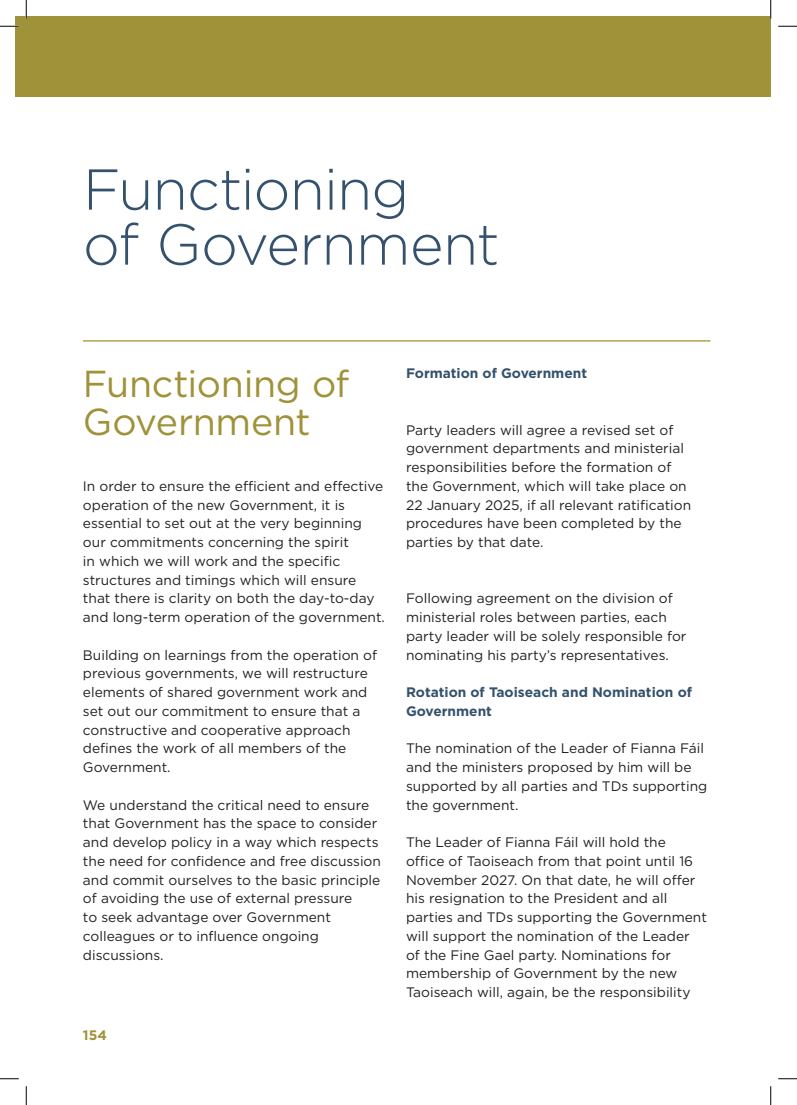
<style>
.page{position:relative;width:797px;height:1105px;background:#fff}
.page>*{position:absolute;margin:0;border:0;box-sizing:border-box;transform-origin:0 0}
.t1{font:300 57.5px/55px "Gotham";letter-spacing:-.015em;color:#34516d}
.H2_Gold{font:37.5px/37.5px "Gotham";letter-spacing:-.01em;color:#9f9239}
.Bullets_Gold{font:13.75px/18.8px "Gotham";color:#231f20}
.H3_Gold{font:13.75px/18.8px "Gotham";color:#231f20}
.Bullet_Header{font:700 13.75px/18.8px "Gotham";color:#34516d}
.t2{font:700 13.75px "Gotham";color:#9f9239}
</style>
<div class="page">
<hr style="left:83px;top:340px;width:627px;height:1px;background:#9f9239">
<div style="left:16px;top:16px;width:754px;height:81px;background:#9f9239"></div>
<svg style="left:0;top:25px;width:19px;height:2px"></svg>
<svg style="left:778px;top:25px;width:19px;height:2px"></svg>
<svg style="left:0;top:1078px;width:19px;height:1px"></svg>
<svg style="left:778px;top:1078px;width:19px;height:1px"></svg>
<svg style="left:25px;top:0;width:2px;height:19px"></svg>
<svg style="left:25px;top:1086px;width:2px;height:19px"></svg>
<svg style="left:770px;top:0;width:1px;height:19px"></svg>
<svg style="left:770px;top:1086px;width:1px;height:19px"></svg>
<h1 class="t1" style="left:83px;top:160px;width:418px">Functioning<br>of Government</h1>
<p class="H2_Gold" style="left:83px;top:364px;width:268px">Functioning of<br>Government</p>
<p class="Bullets_Gold" style="left:83px;top:476px;width:303px">In order to ensure the efficient and effective operation of the new Government, it is essential to set out at the very beginning our commitments concerning the spirit<br>in which we will work and the specific structures and timings which will ensure that there is clarity on both the day-to-day and long-term operation of the government.</p>
<p class="Bullets_Gold" style="left:83px;top:645px;width:296px">Building on learnings from the operation of previous governments, we will restructure elements of shared government work and set out our commitment to ensure that a constructive and cooperative approach defines the work of all members of the Government.</p>
<p class="Bullets_Gold" style="left:83px;top:795px;width:299px">We understand the critical need to ensure that Government has the space to consider and develop policy in a way which respects the need for confidence and free discussion and commit ourselves to the basic principle of avoiding the use of external pressure<br>to seek advantage over Government colleagues or to influence ongoing discussions.</p>
<p class="t2" style="left:83px;top:1026px;width:25px">154</p>
<p class="Bullet_Header" style="left:406px;top:364px;width:182px">Formation of Government</p>
<p class="H3_Gold" style="left:406px;top:420px;width:286px">Party leaders will agree a revised set of government departments and ministerial responsibilities before the formation of the Government, which will take place on 22 January 2025, if all relevant ratification procedures have been completed by the parties by that date.</p>
<p class="Bullets_Gold" style="left:406px;top:589px;width:282px">Following agreement on the division of ministerial roles between parties, each party leader will be solely responsible for nominating his party’s representatives.</p>
<p class="Bullet_Header" style="left:406px;top:683px;width:287px">Rotation of Taoiseach and Nomination of<br>Government</p>
<p class="Bullets_Gold" style="left:406px;top:739px;width:303px">The nomination of the Leader of Fianna Fáil and the ministers proposed by him will be supported by all parties and TDs supporting the government.</p>
<p class="Bullets_Gold" style="left:406px;top:833px;width:302px">The Leader of Fianna Fáil will hold the office of Taoiseach from that point until 16<br>November 2027. On that date, he will offer his resignation to the President and all parties and TDs supporting the Government will support the nomination of the Leader of the Fine Gael party. Nominations for membership of Government by the new Taoiseach will, again, be the responsibility</p>
</div>
